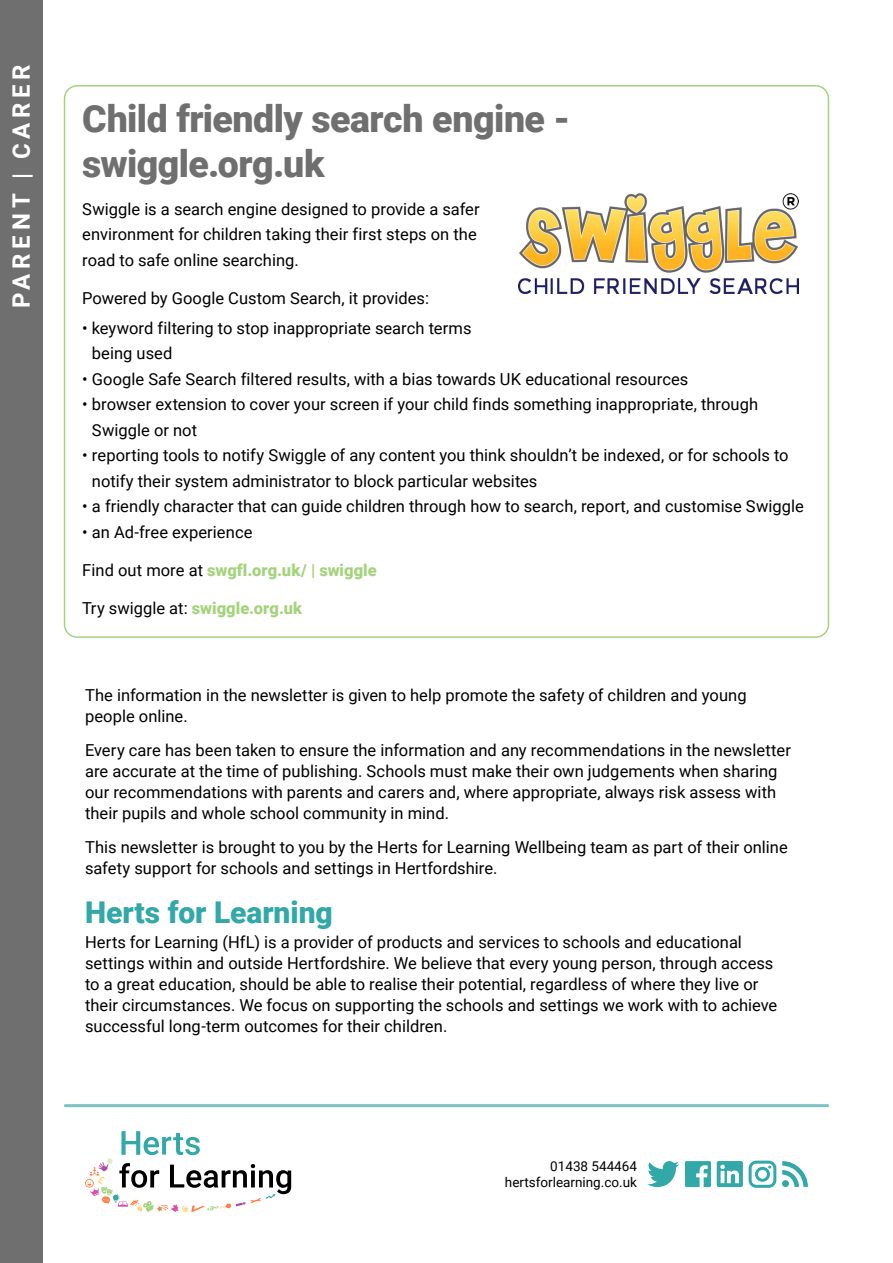
<style>
.page{position:relative;width:893px;height:1263px;background:#fff}
.page>*{position:absolute;margin:0;border:0;box-sizing:border-box;transform-origin:0 0}
.t1{font:900 37.5px/45px "Roboto";letter-spacing:-.015em;color:#706f6f}
.t2{font:900 30px "Roboto";color:#32a8a9}
.t3{font:700 24px "Roboto";letter-spacing:.2em;color:#fff}
.t4{font:16.5px/21px "Roboto";color:#000}
.t5{font:900 16.5px "Roboto";letter-spacing:.005em;color:#a5d37d}
.t6{font:13.5px/16.2px "Roboto";color:#000;text-align:right}
.s1{font-weight:400;color:#000}
</style>
<div class="page">
<div style="left:0;top:0;width:43px;height:1263px;background:#706f6f"></div>
<hr style="left:65px;top:1104px;width:763px;height:3px;background:#7dc3c4">
<img style="left:519px;top:194px;width:279px;height:99px">
<div style="left:717px;top:1161px;width:26px;height:26px;background:#32a8a9;border-radius:2px"></div>
<svg style="left:720px;top:1164px;width:19px;height:19px"></svg>
<svg style="left:782px;top:1161px;width:26px;height:26px"></svg>
<div style="left:749px;top:1160px;width:27px;height:28px;border:3px solid #32a8a9;border-radius:6px"></div>
<div style="left:755px;top:1167px;width:15px;height:15px;border:3px solid #32a8a9;border-radius:50%"></div>
<svg style="left:647px;top:1161px;width:32px;height:26px"></svg>
<div style="left:685px;top:1161px;width:26px;height:26px;background:#32a8a9"></div>
<svg style="left:696px;top:1165px;width:12px;height:22px"></svg>
<svg style="left:85px;top:1131px;width:206px;height:82px"></svg>
<h3 class="t3" style="left:4px;top:308px;width:246px;rotate:-90deg">PARENT | CARER</h3>
<h1 class="t1" style="left:82px;top:94px;width:490px">Child friendly search engine - swiggle.org.uk</h1>
<p class="t4" style="left:82px;top:196px;width:399px;line-height:25.5px">Swiggle is a search engine designed to provide a safer environment for children taking their first steps on the road to safe online searching.</p>
<p class="t4" style="left:82px;top:287px;width:348px">Powered by Google Custom Search, it provides:</p>
<p class="t4" style="left:92px;top:315px;width:381px;line-height:25.5px;text-indent:-10px">• keyword filtering to stop inappropriate search terms being used</p>
<p class="t4" style="left:82px;top:368px;width:608px">• Google Safe Search filtered results, with a bias towards UK educational resources</p>
<p class="t4" style="left:92px;top:391px;width:668px;line-height:25.5px;text-indent:-10px">• browser extension to cover your screen if your child finds something inappropriate, through<br>Swiggle or not</p>
<p class="t4" style="left:92px;top:442px;width:698px;line-height:25.5px;text-indent:-10px">• reporting tools to notify Swiggle of any content you think shouldn’t be indexed, or for schools to notify their system administrator to block particular websites</p>
<p class="t4" style="left:82px;top:495px;width:723px">• a friendly character that can guide children through how to search, report, and customise Swiggle</p>
<p class="t4" style="left:82px;top:521px;width:172px">• an Ad-free experience</p>
<p class="t5" style="left:82px;top:559px;width:296px"><span class="s1">Find out more at</span> swgfl.org.uk/ | swiggle</p>
<p class="t5" style="left:82px;top:597px;width:221px"><span class="s1">Try swiggle at:</span> swiggle.org.uk</p>
<p class="t4" style="left:85px;top:684px;width:663px">The information in the newsletter is given to help promote the safety of children and young people online.</p>
<p class="t4" style="left:85px;top:739px;width:707px">Every care has been taken to ensure the information and any recommendations in the newsletter are accurate at the time of publishing. Schools must make their own judgements when sharing our recommendations with parents and carers and, where appropriate, always risk assess with their pupils and whole school community in mind.</p>
<p class="t4" style="left:85px;top:836px;width:704px">This newsletter is brought to you by the Herts for Learning Wellbeing team as part of their online safety support for schools and settings in Hertfordshire.</p>
<h2 class="t2" style="left:85px;top:891px;width:249px">Herts for Learning</h2>
<p class="t4" style="left:85px;top:931px;width:694px">Herts for Learning (HfL) is a provider of products and services to schools and educational settings within and outside Hertfordshire. We believe that every young person, through access to a great education, should be able to realise their potential, regardless of where they live or their circumstances. We focus on supporting the schools and settings we work with to achieve successful long-term outcomes for their children.</p>
<p class="t6" style="left:505px;top:1157px;width:134px">01438 544464 hertsforlearning.co.uk</p>
</div>
